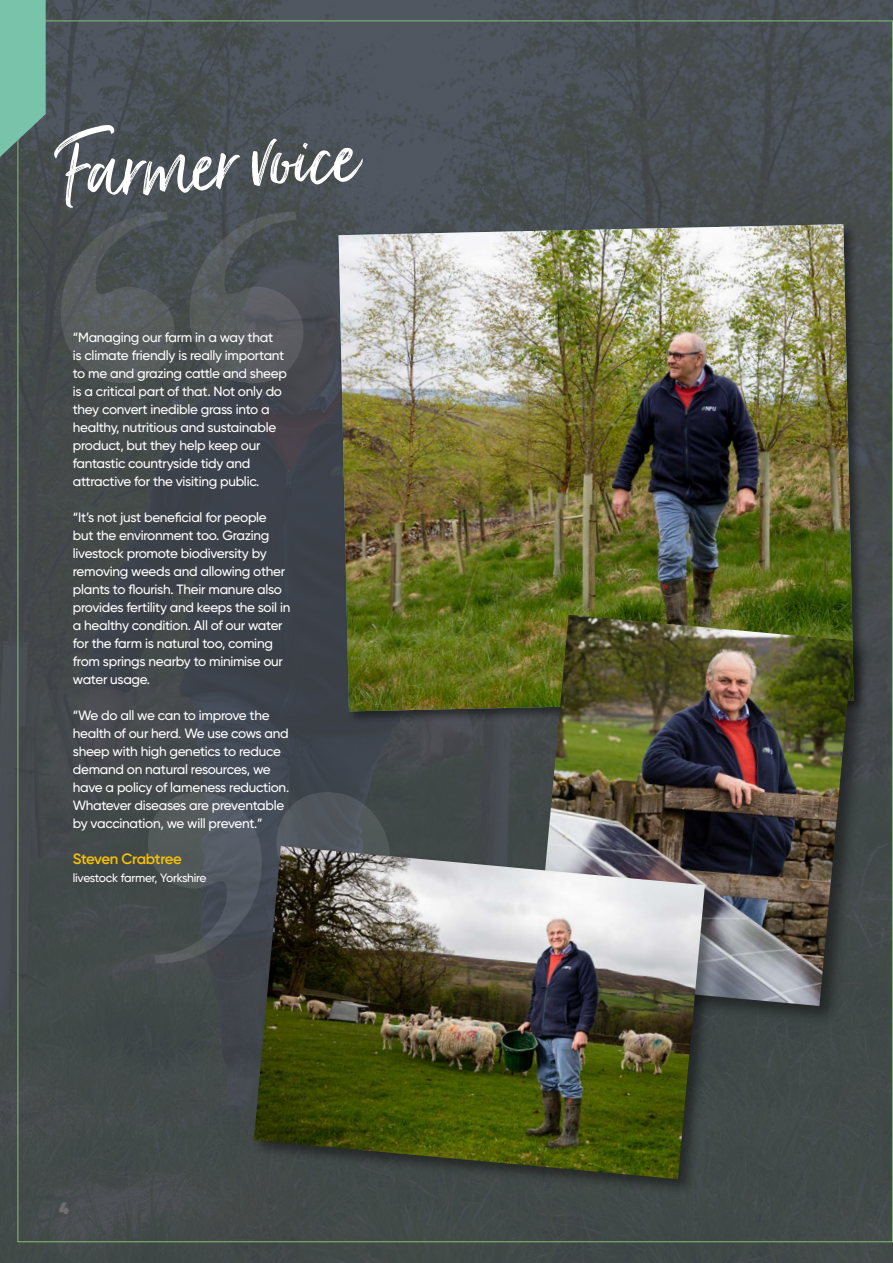
<style>
.page{position:relative;width:893px;height:1263px;background:#fff}
.page>*{position:absolute;margin:0;border:0;box-sizing:border-box;transform-origin:0 0}
.t1{font:112.5px "Just Lovely";color:#fff}
.t2{font:800 16.5px "Gilroy";color:#706f6f}
.t3{font:600 15px "Gilroy";letter-spacing:-.035em;color:#f8c200}
.t4{font:500 13.5px/18px "Gilroy";letter-spacing:-.02em;color:#fff}
.t5{font:500 12px "Gilroy";letter-spacing:-.02em;color:#fff}
</style>
<div class="page">
<img style="left:0;top:0;width:893px;height:1263px">
<svg style="left:0;top:0;width:46px;height:157px;background:#72b29d"></svg>
<svg style="left:61px;top:212px;width:242px;height:171px;background:#505557"></svg>
<svg style="left:148px;top:792px;width:242px;height:171px;background:#4c5358"></svg>
<div style="left:337px;top:223px;width:530px;height:502px;background:#000;opacity:.45"></div>
<img style="left:339px;top:224px;width:515px;height:487px">
<div style="left:533px;top:612px;width:341px;height:415px;background:#000;opacity:.45"></div>
<img style="left:535px;top:615px;width:318px;height:391px">
<div style="left:252px;top:844px;width:470px;height:352px;background:#000;opacity:.45"></div>
<img style="left:254px;top:846px;width:451px;height:333px">
<h1 class="t1" style="left:60px;top:101px;width:296px;rotate:-3deg">Farmer voice</h1>
<p class="t4" style="left:73px;top:328px;width:216px">“Managing our farm in a way that<br>is climate friendly is really important to me and grazing cattle and sheep is a critical part of that. Not only do they convert inedible grass into a healthy, nutritious and sustainable product, but they help keep our fantastic countryside tidy and attractive for the visiting public.</p>
<p class="t4" style="left:73px;top:508px;width:219px">“It’s not just beneficial for people but the environment too. Grazing livestock promote biodiversity by removing weeds and allowing other plants to flourish. Their manure also provides fertility and keeps the soil in a healthy condition. All of our water for the farm is natural too, coming from springs nearby to minimise our water usage.</p>
<p class="t4" style="left:73px;top:706px;width:218px">“We do all we can to improve the health of our herd. We use cows and sheep with high genetics to reduce demand on natural resources, we have a policy of lameness reduction.<br>Whatever diseases are preventable by vaccination, we will prevent.”</p>
<p class="t3" style="left:73px;top:849px;width:111px">Steven Crabtree</p>
<p class="t5" style="left:73px;top:870px;width:135px">livestock farmer, Yorkshire</p>
<p class="t2" style="left:60px;top:1197px;width:11px">4</p>
</div>
